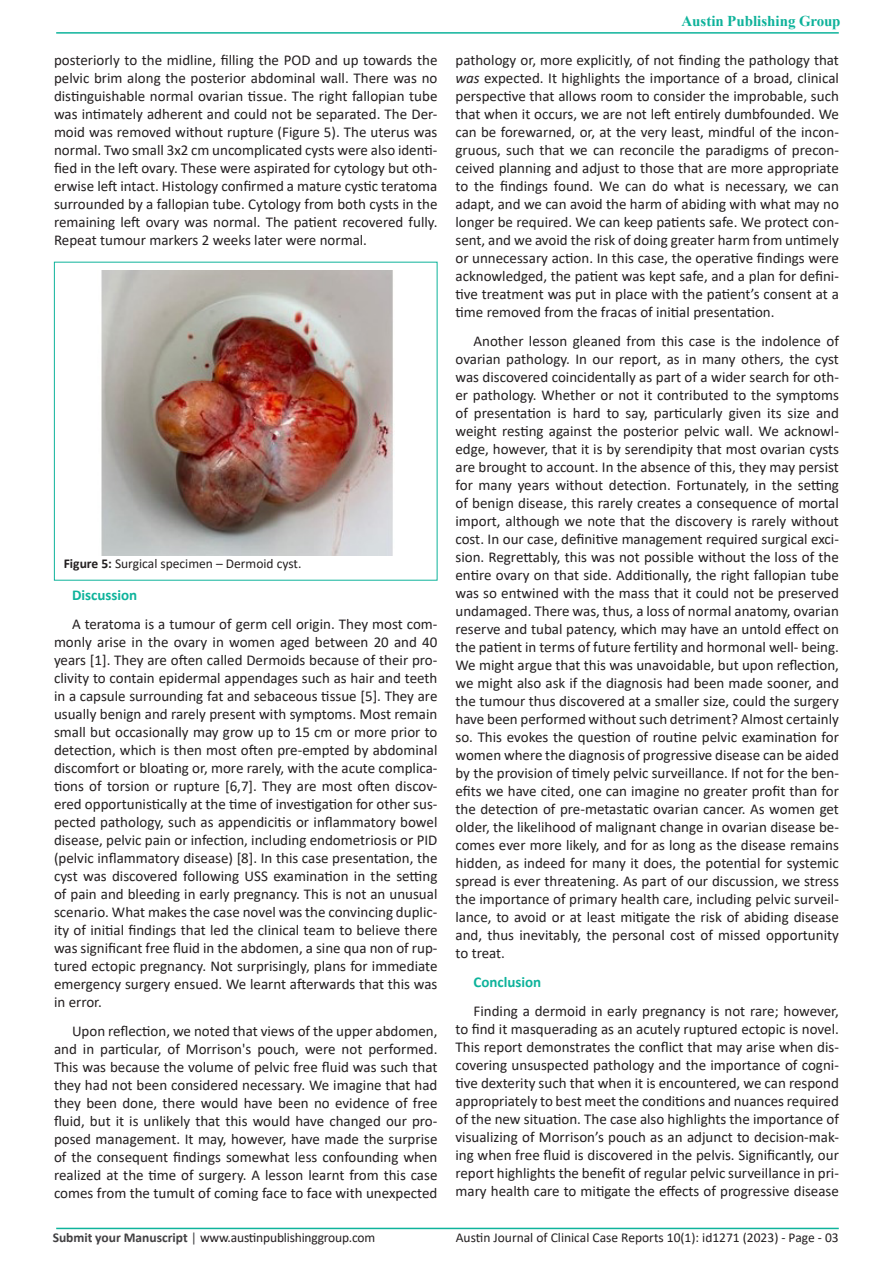
<style>
.page{position:relative;width:893px;height:1263px;background:#fff}
.page>*{position:absolute;margin:0;border:0;box-sizing:border-box;transform-origin:0 0}
.t1{font:15px/18px "Calibri";color:#231f20;text-align:justify}
.t2{font:700 15px "Times New Roman";color:#0eb29a}
.t3{font:700 15px "Calibri";color:#0eb39b}
.t4{font:13.5px "Calibri";color:#231f20}
.s1{font-weight:700}
.s2{font-weight:700;color:#414042}
.s3{color:#414042}
.s4{color:#0eb39b}
.s5{font-style:italic}
</style>
<div class="page">
<hr style="left:56px;top:32px;width:783px;height:2px;background:#0eb39b">
<hr style="left:56px;top:1228px;width:783px;height:1px;background:#0eb39b">
<img style="left:101px;top:271px;width:292px;height:284px">
<p class="t1" style="left:54px;top:51px;width:385px">posteriorly to the midline, filling the POD and up towards the pelvic brim along the posterior abdominal wall. There was no distinguishable normal ovarian tissue. The right fallopian tube was intimately adherent and could not be separated. The Der&shy;moid was removed without rupture (Figure 5). The uterus was normal. Two small 3x2 cm uncomplicated cysts were also identi&shy;fied in the left ovary. These were aspirated for cytology but oth&shy;erwise left intact. Histology confirmed a mature cystic teratoma surrounded by a fallopian tube. Cytology from both cysts in the remaining left ovary was normal. The patient recovered fully.<br>Repeat tumour markers 2 weeks later were normal.</p>
<p class="t4" style="left:64px;top:554px;width:239px"><span class="s1">Figure 5:</span> Surgical specimen – Dermoid cyst.</p>
<p class="t3" style="left:72px;top:584px;width:67px">Discussion</p>
<p class="t1" style="left:54px;top:614px;width:385px;text-indent:18px">A teratoma is a tumour of germ cell origin. They most com&shy;monly arise in the ovary in women aged between 20 and 40 years [1]. They are often called Dermoids because of their pro&shy;clivity to contain epidermal appendages such as hair and teeth in a capsule surrounding fat and sebaceous tissue [5]. They are usually benign and rarely present with symptoms. Most remain small but occasionally may grow up to 15 cm or more prior to detection, which is then most often pre-empted by abdominal discomfort or bloating or, more rarely, with the acute complica&shy;tions of torsion or rupture [6,7]. They are most often discov&shy;ered opportunistically at the time of investigation for other sus&shy;pected pathology, such as appendicitis or inflammatory bowel disease, pelvic pain or infection, including endometriosis or PID (pelvic inflammatory disease) [8]. In this case presentation, the cyst was discovered following USS examination in the setting of pain and bleeding in early pregnancy. This is not an unusual scenario. What makes the case novel was the convincing duplic&shy;ity of initial findings that led the clinical team to believe there was significant free fluid in the abdomen, a sine qua non of rup&shy;tured ectopic pregnancy. Not surprisingly, plans for immediate emergency surgery ensued. We learnt afterwards that this was in error.</p>
<p class="t1" style="left:54px;top:1021px;width:385px;text-indent:18px">Upon reflection, we noted that views of the upper abdomen, and in particular, of Morrison's pouch, were not performed.<br>This was because the volume of pelvic free fluid was such that they had not been considered necessary. We imagine that had they been done, there would have been no evidence of free fluid, but it is unlikely that this would have changed our pro&shy;posed management. It may, however, have made the surprise of the consequent findings somewhat less confounding when realized at the time of surgery. A lesson learnt from this case comes from the tumult of coming face to face with unexpected</p>
<p class="t4" style="left:53px;top:1228px;width:324px"><span class="s2">Submit your Manuscript</span> <span class="s3">|</span> www.austinpublishinggroup.com</p>
<p class="t2" style="left:681px;top:10px;width:161px"><span class="s4">A</span>ustin Publishing Group</p>
<p class="t1" style="left:455px;top:51px;width:385px">pathology or, more explicitly, of not finding the pathology that <span class="s5">was</span> expected. It highlights the importance of a broad, clinical perspective that allows room to consider the improbable, such that when it occurs, we are not left entirely dumbfounded. We can be forewarned, or, at the very least, mindful of the incon&shy;gruous, such that we can reconcile the paradigms of precon&shy;ceived planning and adjust to those that are more appropriate to the findings found. We can do what is necessary, we can adapt, and we can avoid the harm of abiding with what may no longer be required. We can keep patients safe. We protect con&shy;sent, and we avoid the risk of doing greater harm from untimely or unnecessary action. In this case, the operative findings were acknowledged, the patient was kept safe, and a plan for defini&shy;tive treatment was put in place with the patient’s consent at a time removed from the fracas of initial presentation.</p>
<p class="t1" style="left:455px;top:332px;width:385px;text-indent:18px">Another lesson gleaned from this case is the indolence of ovarian pathology. In our report, as in many others, the cyst was discovered coincidentally as part of a wider search for oth&shy;er pathology. Whether or not it contributed to the symptoms of presentation is hard to say, particularly given its size and weight resting against the posterior pelvic wall. We acknowl&shy;edge, however, that it is by serendipity that most ovarian cysts are brought to account. In the absence of this, they may persist for many years without detection. Fortunately, in the setting of benign disease, this rarely creates a consequence of mortal import, although we note that the discovery is rarely without cost. In our case, definitive management required surgical exci&shy;sion. Regrettably, this was not possible without the loss of the entire ovary on that side. Additionally, the right fallopian tube was so entwined with the mass that it could not be preserved undamaged. There was, thus, a loss of normal anatomy, ovarian reserve and tubal patency, which may have an untold effect on the patient in terms of future fertility and hormonal well- being.<br>We might argue that this was unavoidable, but upon reflection, we might also ask if the diagnosis had been made sooner, and the tumour thus discovered at a smaller size, could the surgery have been performed without such detriment? Almost certainly so. This evokes the question of routine pelvic examination for women where the diagnosis of progressive disease can be aided by the provision of timely pelvic surveillance. If not for the ben&shy;efits we have cited, one can imagine no greater profit than for the detection of pre-metastatic ovarian cancer. As women get older, the likelihood of malignant change in ovarian disease be&shy;comes ever more likely, and for as long as the disease remains hidden, as indeed for many it does, the potential for systemic spread is ever threatening. As part of our discussion, we stress the importance of primary health care, including pelvic surveil&shy;lance, to avoid or at least mitigate the risk of abiding disease and, thus inevitably, the personal cost of missed opportunity to treat.</p>
<p class="t3" style="left:473px;top:971px;width:69px">Conclusion</p>
<p class="t1" style="left:455px;top:1001px;width:385px;text-indent:18px">Finding a dermoid in early pregnancy is not rare; however, to find it masquerading as an acutely ruptured ectopic is novel.<br>This report demonstrates the conflict that may arise when dis&shy;covering unsuspected pathology and the importance of cogni&shy;tive dexterity such that when it is encountered, we can respond appropriately to best meet the conditions and nuances required of the new situation. The case also highlights the importance of visualizing of Morrison’s pouch as an adjunct to decision-mak&shy;ing when free fluid is discovered in the pelvis. Significantly, our report highlights the benefit of regular pelvic surveillance in pri&shy;mary health care to mitigate the effects of progressive disease</p>
<p class="t4" style="left:456px;top:1228px;width:384px">Austin Journal of Clinical Case Reports 10(1): id1271 (2023) - Page - 03</p>
</div>
